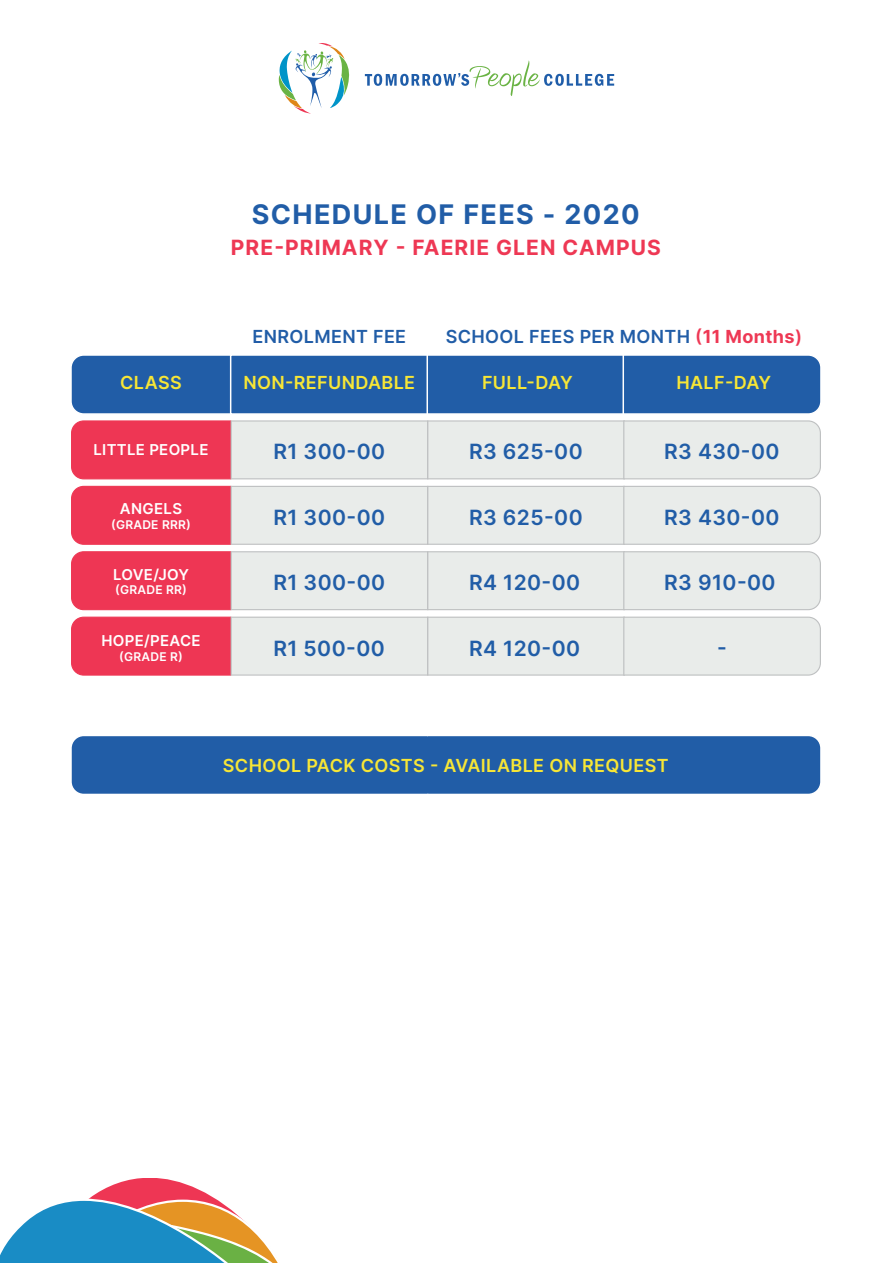
<style>
.page{position:relative;width:893px;height:1263px;background:#fff}
.page>*{position:absolute;margin:0;border:0;box-sizing:border-box;transform-origin:0 0}
.t1{font:27px "Inter";letter-spacing:.05em;color:#215da7}
.t2{font:21px "Inter";letter-spacing:.02em;color:#215da7}
.t3{font:21px "Inter";letter-spacing:.05em;color:#ee3854}
.t4{font:18px "Inter";letter-spacing:.02em;color:#f7e636}
.t5{font:18px "Inter";letter-spacing:.02em;color:#215da7}
.t6{font:15px "Inter";letter-spacing:.02em;color:#fff}
.t7{font:12px "Inter";letter-spacing:.02em;color:#fff}
.s1{color:#ee3854}
</style>
<div class="page">
<svg style="left:71px;top:355px;width:750px;height:124px;background:#8e99bd"></svg>
<svg style="left:71px;top:486px;width:750px;height:59px;background:#e8c4c9"></svg>
<svg style="left:71px;top:551px;width:750px;height:59px;background:#e8c4c9"></svg>
<svg style="left:71px;top:617px;width:750px;height:59px;background:#e8c4c9"></svg>
<svg style="left:365px;top:60px;width:249px;height:36px"></svg>
<svg style="left:279px;top:43px;width:71px;height:70px"></svg>
<svg style="left:0;top:1178px;width:278px;height:85px"></svg>
<div style="left:71px;top:736px;width:750px;height:58px;background:#215da7"></div>
<p class="t1" style="left:252px;top:195px;width:389px">SCHEDULE OF FEES - 2020</p>
<p class="t3" style="left:231px;top:232px;width:431px">PRE-PRIMARY - FAERIE GLEN CAMPUS</p>
<p class="t5" style="left:252px;top:323px;width:155px">ENROLMENT FEE</p>
<p class="t5" style="left:446px;top:323px;width:358px">SCHOOL FEES PER MONTH <span class="s1">(11 Months)</span></p>
<p class="t4" style="left:120px;top:370px;width:63px">CLASS</p>
<p class="t4" style="left:243px;top:370px;width:173px">NON-REFUNDABLE</p>
<p class="t4" style="left:482px;top:370px;width:92px">FULL-DAY</p>
<p class="t4" style="left:677px;top:370px;width:96px">HALF-DAY</p>
<p class="t6" style="left:94px;top:439px;width:116px">LITTLE PEOPLE</p>
<p class="t2" style="left:273px;top:436px;width:113px">R1 300-00</p>
<p class="t2" style="left:469px;top:436px;width:115px">R3 625-00</p>
<p class="t2" style="left:664px;top:436px;width:117px">R3 430-00</p>
<p class="t6" style="left:120px;top:498px;width:64px">ANGELS</p>
<p class="t7" style="left:111px;top:515px;width:81px">(GRADE RRR)</p>
<p class="t6" style="left:113px;top:563px;width:77px">LOVE/JOY</p>
<p class="t7" style="left:115px;top:581px;width:73px">(GRADE RR)</p>
<p class="t6" style="left:101px;top:630px;width:101px">HOPE/PEACE</p>
<p class="t7" style="left:119px;top:647px;width:65px">(GRADE R)</p>
<p class="t2" style="left:273px;top:502px;width:113px">R1 300-00</p>
<p class="t2" style="left:469px;top:502px;width:115px">R3 625-00</p>
<p class="t2" style="left:664px;top:502px;width:117px">R3 430-00</p>
<p class="t2" style="left:273px;top:567px;width:113px">R1 300-00</p>
<p class="t2" style="left:469px;top:567px;width:113px">R4 120-00</p>
<p class="t2" style="left:664px;top:567px;width:113px">R3 910-00</p>
<p class="t2" style="left:273px;top:633px;width:113px">R1 500-00</p>
<p class="t2" style="left:469px;top:633px;width:113px">R4 120-00</p>
<p class="t2" style="left:717px;top:633px;width:11px">-</p>
<p class="t4" style="left:223px;top:753px;width:447px">SCHOOL PACK COSTS - AVAILABLE ON REQUEST</p>
</div>
